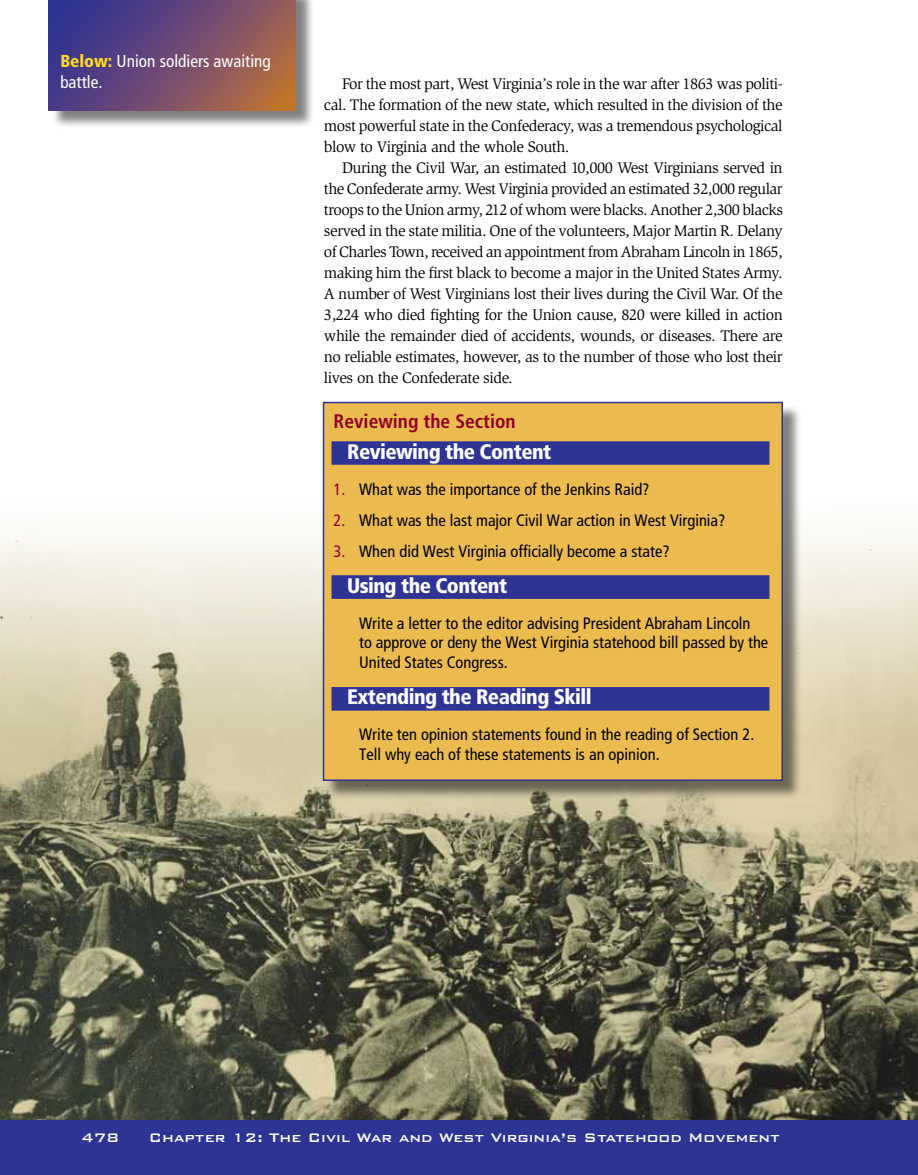
<style>
.page{position:relative;width:918px;height:1175px;background:#fff}
.page>*{position:absolute;margin:0;border:0;box-sizing:border-box;transform-origin:0 0}
.t1{font:900 condensed 21px "Frutiger";letter-spacing:-.025em;color:#fff}
.t2{font:700 condensed 19.5px "Frutiger";color:#92002a}
.t3{font:condensed 17.25px/21px "Frutiger";color:#fff}
.t4{font:condensed 16.5px/19.8px "Frutiger";color:#000}
.t5{font:500 16.5px "Bank Gothic BT";color:#fff}
.t6{font:15.75px/21px "Slimbach";letter-spacing:-.03em;color:#000;text-align:justify}
.s1{font-weight:900;color:#ffd624}
.s2{color:#92002a}
</style>
<div class="page">
<img style="left:0;top:457px;width:918px;height:663px">
<div style="left:0;top:1120px;width:918px;height:54px;background:#2d3494"></div>
<div style="left:325px;top:404px;width:477px;height:395px;background:#000;opacity:.5"></div>
<div style="left:323px;top:402px;width:460px;height:379px;background:#ecbb4f;border:2px solid #2d3494"></div>
<div style="left:332px;top:687px;width:438px;height:23px;background:#2d3494;border:2px solid #2d3494"></div>
<div style="left:332px;top:441px;width:438px;height:24px;background:#2d3494;border:2px solid #2d3494"></div>
<div style="left:332px;top:575px;width:438px;height:24px;background:#2d3494;border:2px solid #2d3494"></div>
<div style="left:51px;top:0;width:263px;height:129px;background:#000;opacity:.5"></div>
<svg style="left:49px;top:0;width:247px;height:110px;background:#704c6e"></svg>
<p class="t3" style="left:60px;top:51px;width:212px"><span class="s1">Below:</span> Union soldiers awaiting battle.</p>
<p class="t6" style="left:324px;top:73px;width:460px;text-indent:18px">For the most part, West Virginia’s role in the war after 1863 was politi&shy;cal. The formation of the new state, which resulted in the division of the most powerful state in the Confederacy, was a tremendous psychological blow to Virginia and the whole South.</p>
<p class="t6" style="left:324px;top:157px;width:461px;text-indent:18px">During the Civil War, an estimated 10,000 West Virginians served in the Confederate army. West Virginia provided an estimated 32,000 regular troops to the Union army, 212 of whom were blacks. Another 2,300 blacks served in the state militia. One of the volunteers, Major Martin R. Delany of Charles Town, received an appointment from Abraham Lincoln in 1865, making him the first black to become a major in the United States Army.<br>A number of West Virginians lost their lives during the Civil War. Of the 3,224 who died fighting for the Union cause, 820 were killed in action while the remainder died of accidents, wounds, or diseases. There are no reliable estimates, however, as to the number of those who lost their lives on the Confederate side.</p>
<p class="t2" style="left:334px;top:410px;width:184px">Reviewing the Section</p>
<h1 class="t1" style="left:347px;top:439px;width:206px">Reviewing the Content</h1>
<p class="t4" style="left:334px;top:480px;width:317px"><span class="s2">1.</span> What was the importance of the Jenkins Raid?</p>
<p class="t4" style="left:334px;top:510px;width:393px"><span class="s2">2.</span> What was the last major Civil War action in West Virginia?</p>
<p class="t4" style="left:334px;top:541px;width:338px"><span class="s2">3.</span> When did West Virginia officially become a state?</p>
<h1 class="t1" style="left:347px;top:572px;width:162px">Using the Content</h1>
<p class="t4" style="left:359px;top:613px;width:411px">Write a letter to the editor advising President Abraham Lincoln<br>to approve or deny the West Virginia statehood bill passed by the<br>United States Congress.</p>
<h1 class="t1" style="left:347px;top:684px;width:246px">Extending the Reading Skill</h1>
<p class="t4" style="left:359px;top:724px;width:397px">Write ten opinion statements found in the reading of Section 2.<br>Tell why each of these statements is an opinion.</p>
<p class="t5" style="left:81px;top:1128px;width:40px">478</p>
<p class="t5" style="left:149px;top:1128px;width:633px">Chapter 12: The Civil War and West Virginia’s Statehood M ovement</p>
</div>
